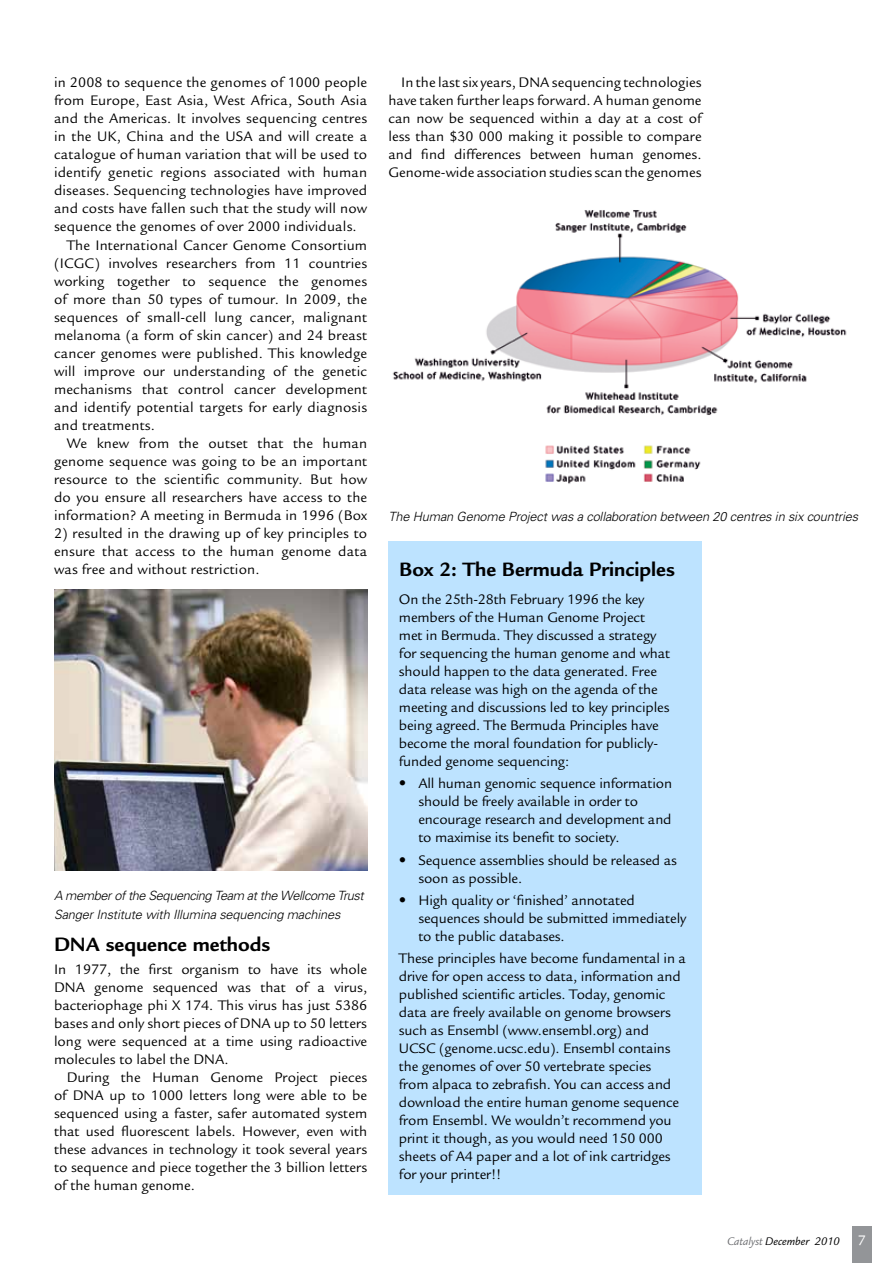
<style>
.page{position:relative;width:893px;height:1263px;background:#fff}
.page>*{position:absolute;margin:0;border:0;box-sizing:border-box;transform-origin:0 0}
.t1{font:700 21px "Legacy Sans";color:#000}
.t2{font:15px/18px "Legacy Sans";color:#000}
.t3{font:italic 300 12.75px/19.5px "Univers";letter-spacing:-.01em;color:#000}
.t4{font:italic 12px "Legacy Sans";color:#000}
.s1{font-family:"Frutiger";font-weight:300}
.s2{color:#6d6e71}
.s3{font-style:normal;font-size:15px;color:#fff}
</style>
<div class="page">
<div style="left:852px;top:1226px;width:20px;height:37px;background:#939598"></div>
<div style="left:388px;top:541px;width:314px;height:654px;background:#bde3ff"></div>
<img style="left:392px;top:210px;width:455px;height:274px">
<img style="left:54px;top:589px;width:313px;height:282px">
<p class="t2" style="left:54px;top:74px;width:315px">in 2008 to sequence the genomes of 1000 people</p>
<p class="t2" style="left:54px;top:92px;width:315px">from Europe, East Asia, West Africa, South Asia</p>
<p class="t2" style="left:54px;top:110px;width:315px">and the Americas. It involves sequencing centres</p>
<p class="t2" style="left:54px;top:128px;width:315px">in the UK, China and the USA and will create a</p>
<p class="t2" style="left:54px;top:146px;width:315px">catalogue of human variation that will be used to</p>
<p class="t2" style="left:54px;top:164px;width:315px">identify genetic regions associated with human</p>
<p class="t2" style="left:54px;top:182px;width:315px">diseases. Sequencing technologies have improved</p>
<p class="t2" style="left:54px;top:200px;width:315px">and costs have fallen such that the study will now</p>
<p class="t2" style="left:54px;top:218px;width:304px">sequence the genomes of over 2000 individuals.</p>
<p class="t2" style="left:67px;top:236px;width:302px">The International Cancer Genome Consortium</p>
<p class="t2" style="left:54px;top:254px;width:315px">(ICGC) involves researchers from 11 countries</p>
<p class="t2" style="left:54px;top:272px;width:315px">working together to sequence the genomes</p>
<p class="t2" style="left:54px;top:290px;width:315px">of more than 50 types of tumour. In 2009, the</p>
<p class="t2" style="left:54px;top:308px;width:315px">sequences of small-cell lung cancer, malignant</p>
<p class="t2" style="left:54px;top:326px;width:315px">melanoma (a form of skin cancer) and 24 breast</p>
<p class="t2" style="left:54px;top:344px;width:315px">cancer genomes were published. This knowledge</p>
<p class="t2" style="left:54px;top:362px;width:315px">will improve our understanding of the genetic</p>
<p class="t2" style="left:54px;top:380px;width:315px">mechanisms that control cancer development</p>
<p class="t2" style="left:54px;top:398px;width:315px">and identify potential targets for early diagnosis</p>
<p class="t2" style="left:54px;top:416px;width:102px">and treatments.</p>
<p class="t2" style="left:67px;top:434px;width:302px">We knew from the outset that the human</p>
<p class="t2" style="left:54px;top:452px;width:315px">genome sequence was going to be an important</p>
<p class="t2" style="left:54px;top:470px;width:315px">resource to the scientific community. But how</p>
<p class="t2" style="left:54px;top:488px;width:315px">do you ensure all researchers have access to the</p>
<p class="t2" style="left:54px;top:506px;width:315px">information? A meeting in Bermuda in 1996 (Box</p>
<p class="t2" style="left:54px;top:524px;width:315px;text-align:justify">2) resulted in the drawing up of key principles to ensure that access to the human genome data was free and without restriction.</p>
<p class="t3" style="left:54px;top:885px;width:311px">A member of the Sequencing Team at the Wellcome Trust<br>Sanger Institute with Illumina sequencing machines</p>
<h1 class="t1" style="left:54px;top:933px;width:218px">DNA sequence methods</h1>
<p class="t2" style="left:54px;top:960px;width:315px;text-align:justify">In 1977, the first organism to have its whole DNA genome sequenced was that of a virus, bacteriophage phi X 174. This virus has just 5386 bases and only short pieces of DNA up to 50 letters long were sequenced at a time using radioactive molecules to label the DNA.</p>
<p class="t2" style="left:54px;top:1068px;width:315px;text-align:justify;text-indent:13px">During the Human Genome Project pieces of DNA up to 1000 letters long were able to be sequenced using a faster, safer automated system that used fluorescent labels. However, even with these advances in technology it took several years to sequence and piece together the 3 billion letters of the human genome.</p>
<p class="t2" style="left:388px;top:74px;width:315px;text-align:justify;text-indent:13px">In the last six years, DNA sequencing technologies have taken further leaps forward. A human genome can now be sequenced within a day at a cost of less than $30 000 making it possible to compare and find differences between human genomes.<br>Genome-wide association studies scan the genomes</p>
<p class="t3" style="left:388px;top:506px;width:471px">The Human Genome Project was a collaboration between 20 centres in six countries</p>
<h1 class="t1" style="left:399px;top:557px;width:277px">Box 2: The Bermuda Principles</h1>
<p class="t2" style="left:399px;top:590px;width:273px">On the 25th-28th February 1996 the key members of the Human Genome Project met in Bermuda. They discussed a strategy for sequencing the human genome and what should happen to the data generated. Free data release was high on the agenda of the meeting and discussions led to key principles being agreed. The Bermuda Principles have become the moral foundation for publicly&shy;funded genome sequencing:</p>
<p class="t2" style="left:418px;top:775px;width:255px;text-indent:-20px"><span class="s1">•</span> All human genomic sequence information should be freely available in order to encourage research and development and to maximise its benefit to society.</p>
<p class="t2" style="left:418px;top:851px;width:260px;text-indent:-20px"><span class="s1">•</span> Sequence assemblies should be released as soon as possible.</p>
<p class="t2" style="left:418px;top:891px;width:269px;text-indent:-20px"><span class="s1">•</span> High quality or ‘finished’ annotated sequences should be submitted immediately to the public databases.</p>
<p class="t2" style="left:399px;top:949px;width:289px">These principles have become fundamental in a drive for open access to data, information and published scientific articles. Today, genomic data are freely available on genome browsers such as Ensembl (www.ensembl.org) and UCSC (genome.ucsc.edu). Ensembl contains the genomes of over 50 vertebrate species<br>from alpaca to zebrafish. You can access and download the entire human genome sequence from Ensembl. We wouldn’t recommend you print it though, as you would need 150 000 sheets of A4 paper and a lot of ink cartridges for your printer!!</p>
<p class="t4" style="left:727px;top:1235px;width:140px"><span class="s2">Catalyst</span> December 2010 <span class="s3">7</span></p>
</div>
